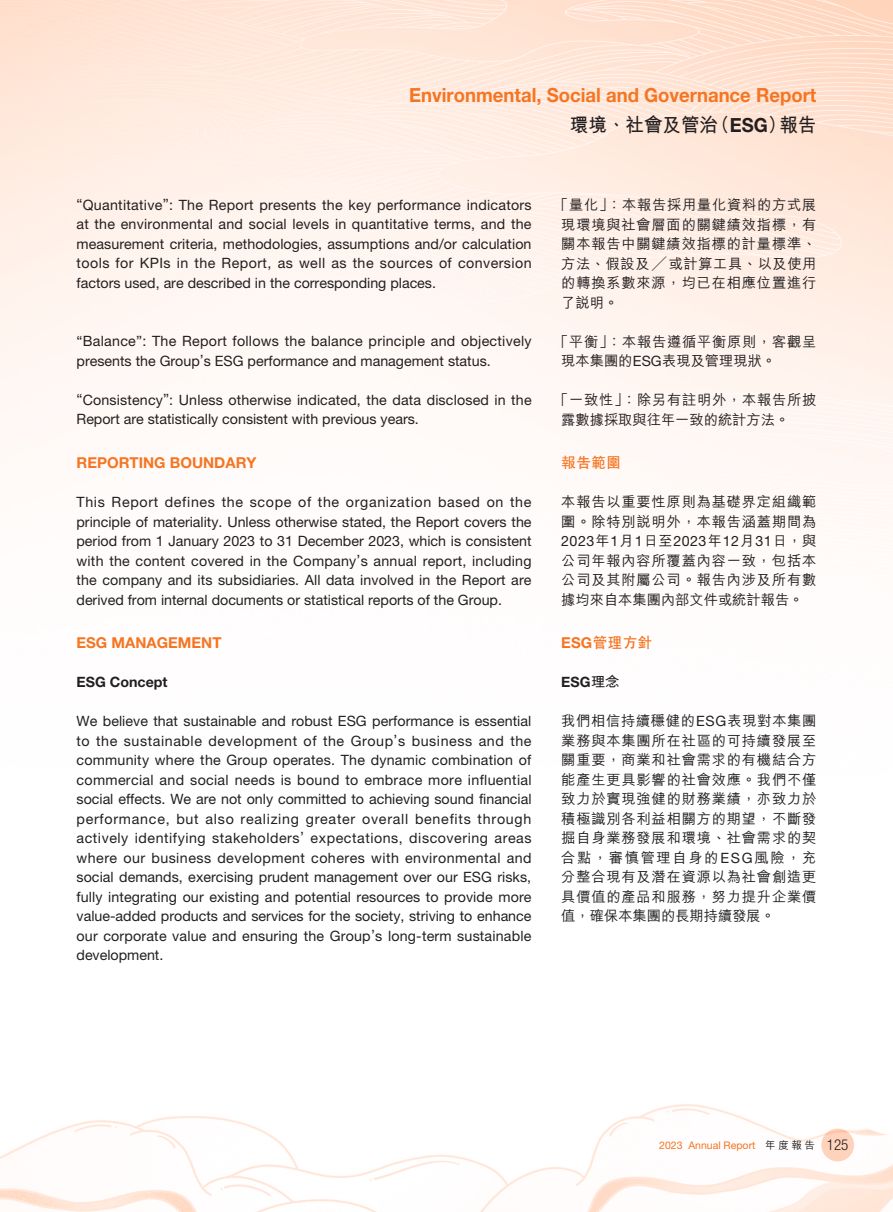
<style>
.page{position:relative;width:893px;height:1212px;background:#fff}
.page>*{position:absolute;margin:0;border:0;box-sizing:border-box;transform-origin:0 0}
.t1{font:700 19.5px "Helvetica Neue LT Std";color:#f57523;scale:.95 1}
.t2{font:700 19.5px "M Hei HK";color:#231f20;scale:.95 1}
.t3{font:700 15px "Helvetica Neue LT Std";color:#f57523}
.t4{font:700 15px "C Hei 2 HK";color:#f57523}
.t5{font:14.25px/19.5px "Helvetica Neue LT Std";color:#231f20;text-align:justify}
.t6{font:500 14.25px/19.5px "M Hei HK";letter-spacing:.055em;color:#231f20;text-align:justify}
.t7{font:14.25px/19.5px "Helvetica Neue LT Std";letter-spacing:.02em;color:#231f20}
.t8{font:500 14.25px/19.5px "M Hei HK";color:#231f20}
.t9{font:14.25px "Helvetica Neue LT Std";letter-spacing:.03em;color:#231f20}
.t10{font:700 14.25px "Helvetica Neue LT Std";color:#231f20}
.t11{font:10.5px "Helvetica Neue LT Std";color:#f57523}
.s1{font-family:"Helvetica Neue LT Std"}
.s2{font-family:"Helvetica Neue LT Std";font-weight:400}
.s3{font-family:"M Hei HK";font-weight:500}
.s4{font-family:"M Hei HK"}
.s5{font-family:"M Hei HK";font-weight:500;color:#231f20}
.s6{font-weight:300;font-stretch:condensed;font-size:15px;color:#231f20}
</style>
<div class="page">
<img style="left:0;top:0;width:893px;height:1212px">
<h1 class="t1" style="left:409px;top:83px;width:430px">Environmental, Social and Governance Report</h1>
<h1 class="t2" style="left:570px;top:111px;width:261px">環境、社會及管治（<span class="s1">ESG</span>）報告</h1>
<p class="t5" style="left:77px;top:195px;width:457px">“Quantitative”: The Report presents the key performance indicators at the environmental and social levels in quantitative terms, and the measurement criteria, methodologies, assumptions and/or calculation tools for KPIs in the Report, as well as the sources of conversion factors used, are described in the corresponding places.</p>
<p class="t7" style="left:77px;top:331px;width:456px">“Balance”: The Report follows the balance principle and objectively presents the Group’s ESG performance and management status.</p>
<p class="t5" style="left:77px;top:390px;width:457px">“Consistency”: Unless otherwise indicated, the data disclosed in the<br>Report are statistically consistent with previous years.</p>
<p class="t3" style="left:77px;top:453px;width:182px">REPORTING BOUNDARY</p>
<p class="t5" style="left:77px;top:492px;width:457px">This Report defines the scope of the organization based on the principle of materiality. Unless otherwise stated, the Report covers the period from 1 January 2023 to 31 December 2023, which is consistent with the content covered in the Company’s annual report, including the company and its subsidiaries. All data involved in the Report are derived from internal documents or statistical reports of the Group.</p>
<p class="t3" style="left:77px;top:633px;width:146px">ESG MANAGEMENT</p>
<p class="t10" style="left:77px;top:673px;width:93px">ESG Concept</p>
<p class="t5" style="left:77px;top:711px;width:457px">We believe that sustainable and robust ESG performance is essential to the sustainable development of the Group’s business and the community where the Group operates. The dynamic combination of commercial and social needs is bound to embrace more influential social effects. We are not only committed to achieving sound financial performance, but also realizing greater overall benefits through actively identifying stakeholders’ expectations, discovering areas where our business development coheres with environmental and social demands, exercising prudent management over our ESG risks, fully integrating our existing and potential resources to provide more value-added products and services for the society, striving to enhance our corporate value and ensuring the Group’s long-term sustainable development.</p>
<p class="t6" style="left:561px;top:194px;width:257px;text-indent:-7px">「量化」：本報告採用量化資料的方式展現環境與社會層面的關鍵績效指標，有關本報告中關鍵績效指標的計量標準、方法、假設及╱或計算工具、以及使用的轉換系數來源，均已在相應位置進行了說明。</p>
<p class="t6" style="left:561px;top:330px;width:257px;text-indent:-7px">「平衡」：本報告遵循平衡原則，客觀呈現本集團的<span class="s2">ESG</span>表現及管理現狀。</p>
<p class="t8" style="left:561px;top:389px;width:257px;text-indent:-7px">「一致性」：除另有註明外，本報告所披露數據採取與往年一致的統計方法。</p>
<p class="t4" style="left:561px;top:452px;width:61px">報告範圍</p>
<p class="t6" style="left:561px;top:491px;width:257px">本報告以重要性原則為基礎界定組織範圍。除特別說明外，本報告涵蓋期間為</p>
<p class="t9" style="left:561px;top:532px;width:257px">2023<span class="s3">年</span>1<span class="s3">月</span>1<span class="s3">日至</span>2023<span class="s3">年</span>12<span class="s3">月</span>31<span class="s3">日，與</span></p>
<p class="t6" style="left:561px;top:549px;width:257px">公司年報內容所覆蓋內容一致，包括本公司及其附屬公司。報告內涉及所有數據均來自本集團內部文件或統計報告。</p>
<p class="t4" style="left:561px;top:632px;width:93px"><span class="s1">ESG</span>管理方針</p>
<p class="t10" style="left:561px;top:673px;width:60px">ESG<span class="s4">理念</span></p>
<p class="t6" style="left:561px;top:710px;width:257px">我們相信持續穩健的<span class="s2">ESG</span>表現對本集團業務與本集團所在社區的可持續發展至關重要，商業和社會需求的有機結合方能產生更具影響的社會效應。我們不僅致力於實現強健的財務業績，亦致力於積極識別各利益相關方的期望，不斷發掘自身業務發展和環境、社會需求的契合點，審慎管理自身的<span class="s2">ESG</span>風險，充分整合現有及潛在資源以為社會創造更具價值的產品和服務，努力提升企業價值，確保本集團的長期持續發展。</p>
<p class="t11" style="left:659px;top:1139px;width:191px">2023 Annual Report <span class="s5">年度報告</span> <span class="s6">125</span></p>
</div>
